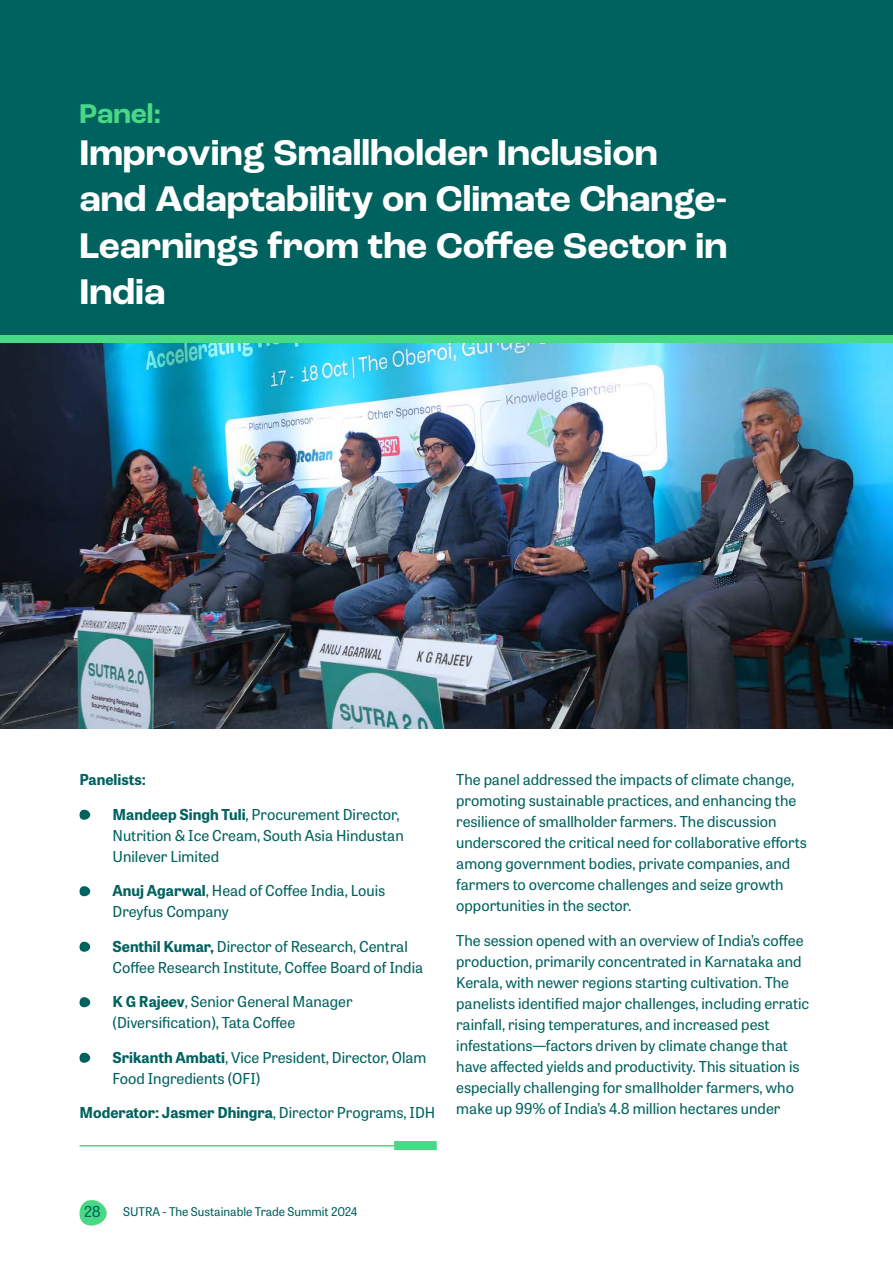
<style>
.page{position:relative;width:893px;height:1263px;background:#fff}
.page>*{position:absolute;margin:0;border:0;box-sizing:border-box;transform-origin:0 0}
.t1{font:700 37.5px/46.5px "Roc Grotesk";color:#fff}
.t2{font:700 28.5px "Roc Grotesk";color:#47d985}
.t3{font:15px/21px "Tablet Gothic";color:#00625f}
.t4{font:700 15px "Tablet Gothic";color:#00625f}
.t5{font:12px "Tablet Gothic";color:#00625f}
.s1{font-weight:700}
.s2{font-weight:400}
</style>
<div class="page">
<svg style="left:79px;top:1200px;width:28px;height:26px"></svg>
<div style="left:0;top:0;width:893px;height:362px;background:#00625f"></div>
<img style="left:0;top:343px;width:893px;height:386px">
<svg style="left:79px;top:809px;width:12px;height:11px"></svg>
<svg style="left:79px;top:886px;width:12px;height:10px"></svg>
<svg style="left:79px;top:941px;width:12px;height:11px"></svg>
<svg style="left:79px;top:997px;width:12px;height:10px"></svg>
<svg style="left:79px;top:1052px;width:12px;height:11px"></svg>
<div style="left:0;top:335px;width:893px;height:8px;background:#47d985"></div>
<hr style="left:80px;top:1145px;width:357px;height:1px;background:#47d985">
<div style="left:394px;top:1141px;width:43px;height:9px;background:#47d985"></div>
<h2 class="t2" style="left:80px;top:96px;width:83px">Panel:</h2>
<h1 class="t1" style="left:80px;top:130px;width:649px">Improving Smallholder Inclusion and Adaptability on Climate Change-<br>Learnings from the Coffee Sector in<br>India</h1>
<p class="t4" style="left:79px;top:769px;width:68px">Panelists:</p>
<p class="t3" style="left:112px;top:803px;width:293px"><span class="s1">Mandeep Singh Tuli</span>, Procurement Director,<br>Nutrition &amp; Ice Cream, South Asia Hindustan<br>Unilever Limited</p>
<p class="t3" style="left:112px;top:880px;width:274px"><span class="s1">Anuj Agarwal</span>, Head of Coffee India, Louis<br>Dreyfus Company</p>
<p class="t3" style="left:112px;top:935px;width:312px"><span class="s1">Senthil Kumar,</span> Director of Research, Central<br>Coffee Research Institute, Coffee Board of India</p>
<p class="t3" style="left:112px;top:991px;width:242px"><span class="s1">K G Rajeev</span>, Senior General Manager (Diversification), Tata Coffee</p>
<p class="t3" style="left:112px;top:1046px;width:316px"><span class="s1">Srikanth Ambati</span>, Vice President, Director, Olam<br>Food Ingredients (OFI)</p>
<p class="t4" style="left:79px;top:1102px;width:357px">Moderator: Jasmer Dhingra<span class="s2">, Director Programs, IDH</span></p>
<p class="t3" style="left:456px;top:769px;width:352px">The panel addressed the impacts of climate change, promoting sustainable practices, and enhancing the resilience of smallholder farmers. The discussion underscored the critical need for collaborative efforts among government bodies, private companies, and farmers to overcome challenges and seize growth opportunities in the sector.</p>
<p class="t3" style="left:456px;top:929px;width:355px">The session opened with an overview of India’s coffee production, primarily concentrated in Karnataka and Kerala, with newer regions starting cultivation. The panelists identified major challenges, including erratic rainfall, rising temperatures, and increased pest infestations—factors driven by climate change that have affected yields and productivity. This situation is especially challenging for smallholder farmers, who make up 99% of India’s 4.8 million hectares under</p>
<p class="t3" style="left:84px;top:1201px;width:18px">28</p>
<p class="t5" style="left:123px;top:1203px;width:236px">SUTRA - The Sustainable Trade Summit 2024</p>
</div>
